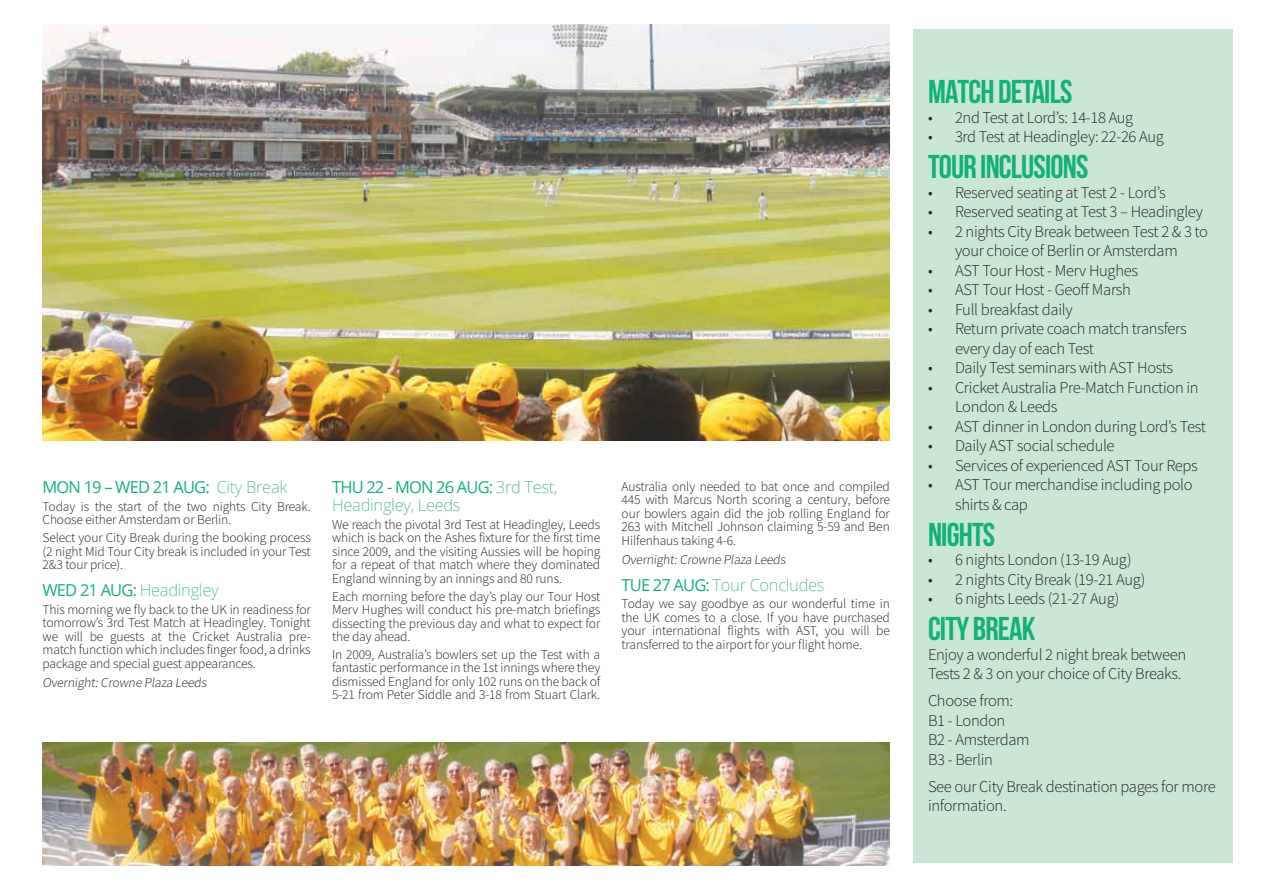
<style>
.page{position:relative;width:1263px;height:893px;background:#fff}
.page>*{position:absolute;margin:0;border:0;box-sizing:border-box;transform-origin:0 0}
.t1{font:700 33px "Bebas Neue";letter-spacing:-.025em;color:#13b176}
.t2{font:300 16.5px/19.5px "Source Sans Pro";letter-spacing:-.02em;color:#231f20}
.t3{font:300 16.5px/18px "Open Sans";letter-spacing:-.02em;color:#60c194}
.t4{font:16.5px "Open Sans";letter-spacing:-.05em;color:#13b176}
.t5{font:300 13.5px/13.5px "Source Sans Pro";letter-spacing:-.01em;color:#231f20;text-align:justify}
.s1{font-weight:300;color:#60c194}
.s2{font-weight:400;color:#13b176}
</style>
<div class="page">
<div style="left:913px;top:30px;width:320px;height:833px;background:#cae7d6"></div>
<img style="left:43px;top:742px;width:847px;height:123px">
<img style="left:43px;top:24px;width:847px;height:417px">
<p class="t4" style="left:43px;top:476px;width:246px">MON 19 – WED 21 AUG: <span class="s1">City Break</span></p>
<p class="t5" style="left:43px;top:500px;width:270px">Today is the start of the two nights City Break.<br>Choose either Amsterdam or Berlin.</p>
<p class="t5" style="left:43px;top:531px;width:270px">Select your City Break during the booking process (2 night Mid Tour City break is included in your Test 2&amp;3 tour price).</p>
<p class="t3" style="left:43px;top:580px;width:178px"><span class="s2">WED 21 AUG:</span> Headingley</p>
<p class="t5" style="left:43px;top:602px;width:270px">This morning we fly back to the UK in readiness for tomorrow’s 3rd Test Match at Headingley. Tonight we will be guests at the Cricket Australia pre&shy;match function which includes finger food, a drinks package and special guest appearances.</p>
<p class="t5" style="left:43px;top:676px;width:168px">Overnight:Crowne Plaza Leeds</p>
<p class="t3" style="left:332px;top:478px;width:227px"><span class="s2">THU 22 - MON 26 AUG:</span> 3rd Test,<br>Headingley, Leeds</p>
<p class="t5" style="left:332px;top:518px;width:270px">We reach the pivotal 3rd Test at Headingley, Leeds which is back on the Ashes fixture for the first time since 2009, and the visiting Aussies will be hoping for a repeat of that match where they dominated England winning by an innings and 80 runs.</p>
<p class="t5" style="left:332px;top:589px;width:270px">Each morning before the day’s play our Tour Host Merv Hughes will conduct his pre-match briefings dissecting the previous day and what to expect for the day ahead.</p>
<p class="t5" style="left:332px;top:648px;width:270px">In 2009, Australia’s bowlers set up the Test with a fantastic performance in the 1st innings where they dismissed England for only 102 runs on the back of 5-21 from Peter Siddle and 3-18 from Stuart Clark.</p>
<p class="t5" style="left:622px;top:479px;width:270px">Australia only needed to bat once and compiled 445 with Marcus North scoring a century, before our bowlers again did the job rolling England for 263 with Mitchell Johnson claiming 5-59 and Ben Hilfenhaus taking 4-6.</p>
<p class="t5" style="left:621px;top:553px;width:168px">Overnight:Crowne Plaza Leeds</p>
<p class="t3" style="left:621px;top:575px;width:204px"><span class="s2">TUE 27 AUG:</span> Tour Concludes</p>
<p class="t5" style="left:621px;top:597px;width:270px">Today we say goodbye as our wonderful time in the UK comes to a close. If you have purchased your international flights with AST, you will be transferred to the airport for your flight home.</p>
<h1 class="t1" style="left:928px;top:74px;width:146px">MATCH DETAILS</h1>
<p class="t2" style="left:928px;top:107px;width:207px">• 2nd Test at Lord’s: 14-18 Aug</p>
<p class="t2" style="left:928px;top:127px;width:237px">• 3rd Test at Headingley: 22-26 Aug</p>
<h1 class="t1" style="left:928px;top:149px;width:162px">TOUR INCLUSIONS</h1>
<p class="t2" style="left:928px;top:182px;width:239px">• Reserved seating at Test 2 - Lord’s</p>
<p class="t2" style="left:928px;top:202px;width:276px">• Reserved seating at Test 3 – Headingley</p>
<p class="t2" style="left:928px;top:221px;width:282px;text-align:center">• 2 nights City Break between Test 2 &amp; 3 to your choice of Berlin or Amsterdam</p>
<p class="t2" style="left:928px;top:260px;width:212px">• AST Tour Host - Merv Hughes</p>
<p class="t2" style="left:928px;top:280px;width:204px">• AST Tour Host - Geoff Marsh</p>
<p class="t2" style="left:928px;top:299px;width:146px">• Full breakfast daily</p>
<p class="t2" style="left:955px;top:319px;width:233px;text-indent:-27px">• Return private coach match transfers every day of each Test</p>
<p class="t2" style="left:928px;top:358px;width:247px">• Daily Test seminars with AST Hosts</p>
<p class="t2" style="left:955px;top:377px;width:245px;text-indent:-27px">• Cricket Australia Pre-Match Function in<br>London &amp; Leeds</p>
<p class="t2" style="left:928px;top:416px;width:280px">• AST dinner in London during Lord’s Test</p>
<p class="t2" style="left:928px;top:436px;width:188px">• Daily AST social schedule</p>
<p class="t2" style="left:928px;top:455px;width:271px">• Services of experienced AST Tour Reps</p>
<p class="t2" style="left:955px;top:475px;width:239px;text-indent:-27px">• AST Tour merchandise including polo shirts &amp; cap</p>
<h1 class="t1" style="left:928px;top:516px;width:69px">NIGHTS</h1>
<p class="t2" style="left:928px;top:550px;width:205px">• 6 nights London (13-19 Aug)</p>
<p class="t2" style="left:928px;top:569px;width:219px">• 2 nights City Break (19-21 Aug)</p>
<p class="t2" style="left:928px;top:589px;width:193px">• 6 nights Leeds (21-27 Aug)</p>
<h1 class="t1" style="left:928px;top:611px;width:109px">CITY BREAK</h1>
<p class="t2" style="left:928px;top:644px;width:260px">Enjoy a wonderful 2 night break between<br>Tests 2 &amp; 3 on your choice of City Breaks.</p>
<p class="t2" style="left:928px;top:691px;width:103px">Choose from:<br>B1 - London<br>B2 - Amsterdam<br>B3 - Berlin</p>
<p class="t2" style="left:928px;top:776px;width:289px">See our City Break destination pages for more information.</p>
</div>
